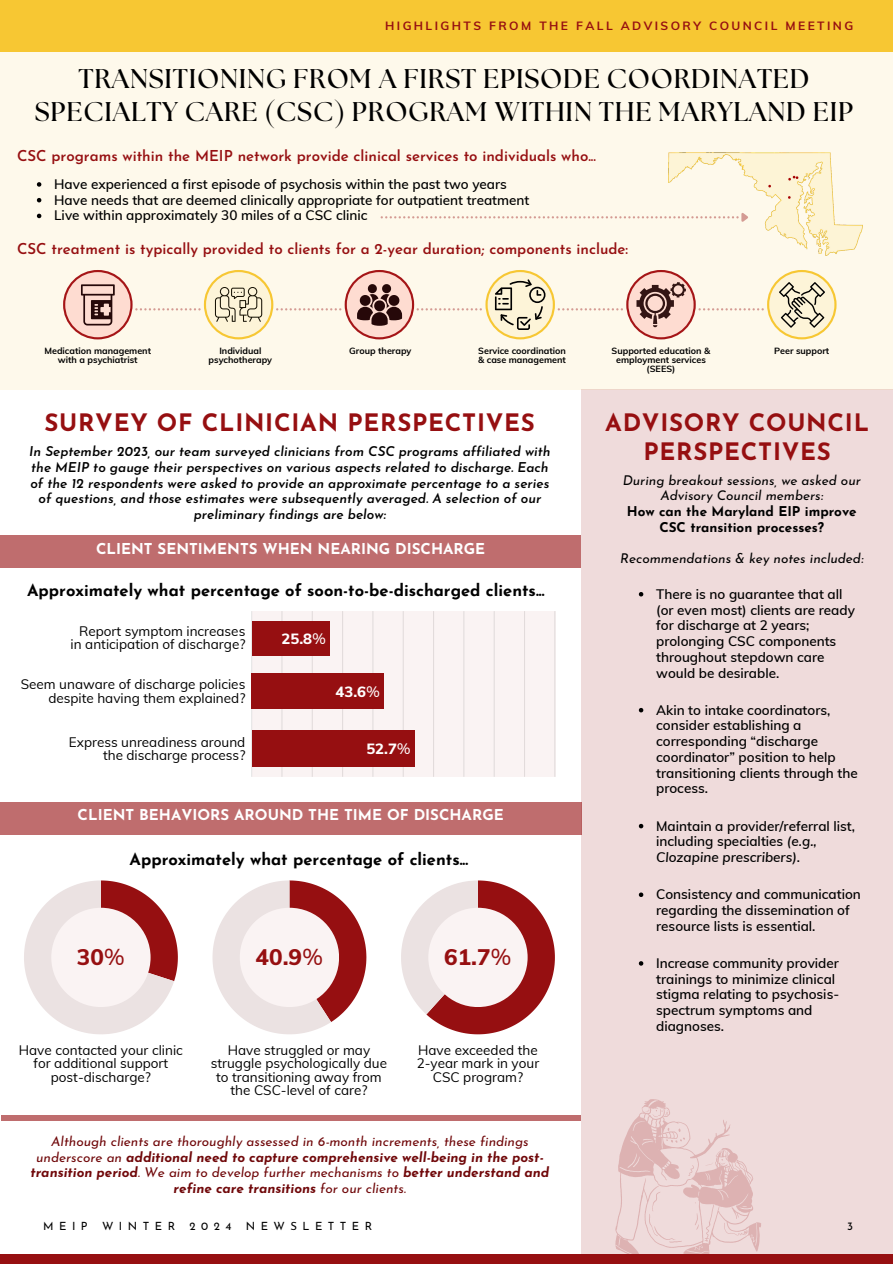
<style>
.page{position:relative;width:893px;height:1264px;background:#fff}
.page>*{position:absolute;margin:0;border:0;box-sizing:border-box;transform-origin:0 0}
.t1{font:700 27px/32.7px "The Seasons";letter-spacing:.03em;color:#000;text-align:center}
.t2{font:700 24px/28.8px "Josefin Sans";letter-spacing:.03em;color:#960f11;text-align:center}
.t3{font:800 22.5px "Muli";color:#960f11}
.t4{font:700 16.5px "Josefin Sans";color:#000}
.t5{font:600 15px "Josefin Sans";color:#960f11}
.t6{font:700 15px "Josefin Sans";color:#fff}
.t7{font:800 14.85px "Muli";color:#fff}
.t8{font:600 13.5px/15.8px "Muli";color:#000}
.t9{font:13.5px/13.5px "Muli";color:#000;text-align:right}
.t10{font:italic 600 13.5px/15.8px "Josefin Sans";color:#000;text-align:center}
.t11{font:italic 13.5px/15.8px "Josefin Sans";color:#70080a;text-align:center}
.t12{font:italic 13.5px/15.8px "Josefin Sans";color:#000;text-align:center}
.t13{font:700 13.5px/15.8px "Josefin Sans";color:#000;text-align:center}
.t14{font:700 12px "Muli";letter-spacing:.2em;color:#960f11}
.t15{font:11.25px "Josefin Sans";letter-spacing:.48em;color:#000}
.t16{font:700 9px "Muli";color:#000}
.s1{font-style:italic}
.s2{font-weight:400}
.s3{font-weight:700}
</style>
<div class="page">
<div style="left:0;top:31px;width:892px;height:359px;background:#fef9eb"></div>
<div style="left:581px;top:390px;width:311px;height:863px;background:#efdbdb"></div>
<div style="left:0;top:1253px;width:892px;height:10px;background:#960f11"></div>
<div style="left:0;top:0;width:892px;height:52px;background:#f7c733"></div>
<svg style="left:615px;top:1099px;width:146px;height:155px"></svg>
<svg style="left:63px;top:270px;width:773px;height:69px"></svg>
<img style="left:668px;top:152px;width:194px;height:103px">
<div style="left:251px;top:611px;width:304px;height:165px;background:#faf3f3"></div>
<div style="left:252px;top:620px;width:77px;height:35px;background:#960f11"></div>
<div style="left:252px;top:673px;width:132px;height:36px;background:#960f11"></div>
<div style="left:252px;top:731px;width:162px;height:36px;background:#960f11"></div>
<div style="left:0;top:535px;width:581px;height:33px;background:#bf6d6e"></div>
<svg style="left:24px;top:880px;width:154px;height:154px"></svg>
<svg style="left:212px;top:880px;width:154px;height:154px"></svg>
<svg style="left:401px;top:880px;width:154px;height:154px"></svg>
<div style="left:51px;top:907px;width:99px;height:100px;background:#faf3f3;border-radius:50%"></div>
<div style="left:240px;top:907px;width:99px;height:100px;background:#faf3f3;border-radius:50%"></div>
<div style="left:428px;top:907px;width:99px;height:100px;background:#faf3f3;border-radius:50%"></div>
<div style="left:0;top:801px;width:581px;height:33px;background:#bf6d6e"></div>
<div style="left:2px;top:1114px;width:579px;height:6px;background:#bf6d6e"></div>
<svg style="left:37px;top:182px;width:4px;height:5px"></svg>
<svg style="left:37px;top:198px;width:4px;height:4px"></svg>
<svg style="left:37px;top:214px;width:4px;height:4px"></svg>
<svg style="left:380px;top:212px;width:368px;height:10px"></svg>
<svg style="left:638px;top:592px;width:5px;height:4px"></svg>
<svg style="left:638px;top:708px;width:5px;height:4px"></svg>
<svg style="left:638px;top:823px;width:5px;height:5px"></svg>
<svg style="left:638px;top:892px;width:5px;height:5px"></svg>
<svg style="left:638px;top:961px;width:5px;height:4px"></svg>
<p class="t14" style="left:385px;top:18px;width:469px">HIGHLIGHTS FROM THE FALL ADVISORY COUNCIL MEETING</p>
<p class="t1" style="left:35px;top:64px;width:819px">TRANSITIONING FROM A FIRST EPISODE COORDINATED<br>SPECIALTY CARE (CSC) PROGRAM WITHIN THE MARYLAND EIP</p>
<h2 class="t5" style="left:17px;top:150px;width:580px">CSC programs within the MEIP network provide clinical services to individuals who...</h2>
<p class="t8" style="left:54px;top:176px;width:454px">Have experienced a first episode of psychosis within the past two years</p>
<p class="t8" style="left:54px;top:192px;width:477px">Have needs that are deemed clinically appropriate for outpatient treatment</p>
<p class="t8" style="left:54px;top:207px;width:315px">Live within approximately 30 miles of a CSC clinic</p>
<p class="t5" style="left:17px;top:243px;width:612px">CSC treatment is typically provided to clients for a 2-year duration; components include:</p>
<p class="t16" style="left:44px;top:344px;width:108px">Medication management</p>
<h1 class="t16" style="left:58px;top:353px;width:81px">with a psychiatrist</h1>
<h5 class="t16" style="left:219px;top:344px;width:43px">Individual</h5>
<p class="t16" style="left:208px;top:353px;width:65px">psychotherapy</p>
<p class="t16" style="left:349px;top:344px;width:64px">Group therapy</p>
<p class="t16" style="left:478px;top:344px;width:89px">Service coordination</p>
<p class="t16" style="left:478px;top:353px;width:89px">&amp; case management</p>
<h5 class="t16" style="left:611px;top:344px;width:100px">Supported education &amp;</h5>
<p class="t16" style="left:616px;top:353px;width:91px">employment services</p>
<p class="t16" style="left:646px;top:362px;width:30px">(SEES)</p>
<p class="t16" style="left:774px;top:344px;width:57px">Peer support</p>
<p class="t2" style="left:44px;top:410px;width:492px">SURVEY OF CLINICIAN PERSPECTIVES</p>
<p class="t2" style="left:605px;top:410px;width:265px">ADVISORY COUNCIL<br>PERSPECTIVES</p>
<p class="t10" style="left:29px;top:445px;width:523px">In September 2023, our team surveyed clinicians from CSC programs affiliated with the MEIP to gauge their perspectives on various aspects related to discharge. Each of the 12 respondents were asked to provide an approximate percentage to a series of questions, and those estimates were subsequently averaged. A selection of our preliminary findings are below:</p>
<p class="t12" style="left:622px;top:473px;width:239px">During breakout sessions, we asked our<br>Advisory Council members:</p>
<p class="t13" style="left:626px;top:505px;width:231px">How can the Maryland EIP improve<br>CSC transition processes?</p>
<p class="t12" style="left:620px;top:552px;width:245px">Recommendations &amp; key notes included:</p>
<p class="t8" style="left:656px;top:585px;width:200px">There is no guarantee that all (or even most) clients are ready for discharge at 2 years; prolonging CSC components throughout stepdown care would be desirable.</p>
<p class="t8" style="left:656px;top:701px;width:203px">Akin to intake coordinators, consider establishing a corresponding “discharge coordinator” position to help transitioning clients through the process.</p>
<h2 class="t8" style="left:656px;top:817px;width:200px">Maintain a provider/referral list, including specialties <span class="s1">(e.g.,<br>Clozapine prescribers)</span>.</h2>
<h6 class="t8" style="left:656px;top:886px;width:206px">Consistency and communication regarding the dissemination of resource lists is essential.</h6>
<h4 class="t8" style="left:656px;top:954px;width:184px">Increase community provider trainings to minimize clinical stigma relating to psychosis&shy;spectrum symptoms and diagnoses.</h4>
<p class="t6" style="left:96px;top:542px;width:391px">CLIENT SENTIMENTS WHEN NEARING DISCHARGE</p>
<p class="t4" style="left:27px;top:584px;width:519px">Approximately what percentage of soon-to-be-discharged clients...</p>
<p class="t9" style="left:71px;top:624px;width:176px">Report symptom increases in anticipation of discharge?</p>
<p class="t7" style="left:281px;top:628px;width:46px">25.8<span class="s2">%</span></p>
<p class="t9" style="left:21px;top:677px;width:226px">Seem unaware of discharge policies despite having them explained?</p>
<p class="t7" style="left:335px;top:682px;width:46px">43.6<span class="s2">%</span></p>
<p class="t9" style="left:69px;top:734px;width:178px">Express unreadiness around the discharge process?</p>
<p class="t7" style="left:366px;top:739px;width:46px">52.7<span class="s2">%</span></p>
<p class="t6" style="left:78px;top:809px;width:427px">CLIENT BEHAVIORS AROUND THE TIME OF DISCHARGE</p>
<p class="t4" style="left:130px;top:852px;width:340px">Approximately what percentage of clients...</p>
<p class="t3" style="left:77px;top:942px;width:50px">30<span class="s2">%</span></p>
<p class="t3" style="left:256px;top:942px;width:69px">40.9<span class="s2">%</span></p>
<p class="t3" style="left:444px;top:942px;width:69px">61.7<span class="s2">%</span></p>
<p class="t9" style="left:19px;top:1042px;width:165px;text-align:center">Have contacted your clinic for additional support post-discharge?</p>
<p class="t9" style="left:211px;top:1043px;width:178px;text-align:center">Have struggled or may struggle psychologically due to transitioning away from the CSC-level of care?</p>
<p class="t9" style="left:416px;top:1042px;width:124px;text-align:center">Have exceeded the<br>2-year mark in your<br>CSC program?</p>
<p class="t11" style="left:30px;top:1134px;width:520px">Although clients are thoroughly assessed in 6-month increments, these findings underscore an <span class="s3">additional need to capture comprehensive well-being in the post&shy;transition period</span>. We aim to develop further mechanisms to <span class="s3">better understand and refine care transitions</span> for our clients.</p>
<p class="t15" style="left:43px;top:1221px;width:46px">MEIP</p>
<p class="t15" style="left:102px;top:1221px;width:74px">WINTER</p>
<p class="t15" style="left:189px;top:1221px;width:43px">2024</p>
<p class="t15" style="left:246px;top:1221px;width:128px">NEWSLETTER</p>
<p class="t15" style="left:847px;top:1221px;width:7px">3</p>
</div>
